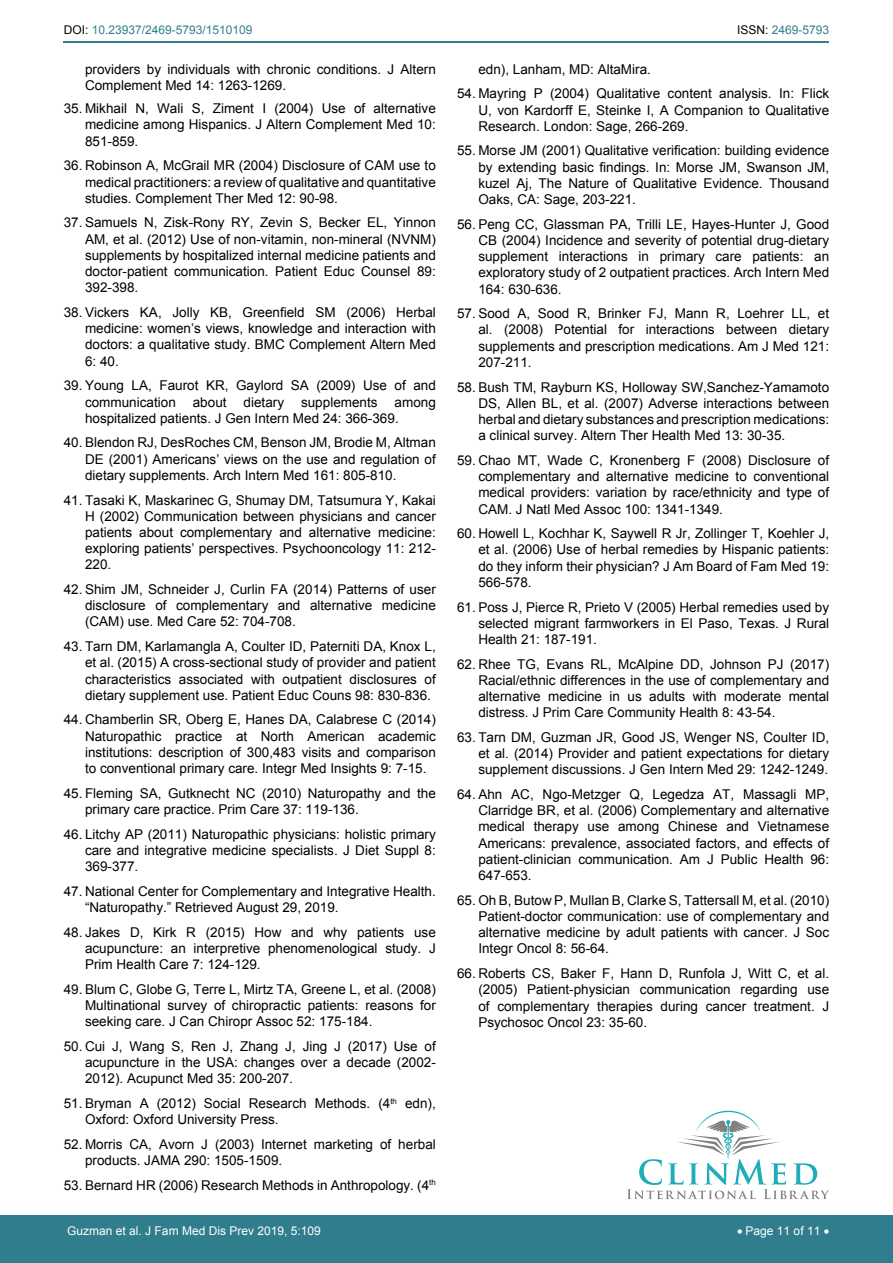
<style>
.page{position:relative;width:893px;height:1263px;background:#fff}
.page>*{position:absolute;margin:0;border:0;box-sizing:border-box;transform-origin:0 0}
.t1{font:13.5px/16.2px "Arial";color:#000;text-align:justify}
.t2{font:12px "Arial";color:#fff}
.t3{font:12px "Arial";color:#30808d}
.s1{color:#000}
</style>
<div class="page">
<hr style="left:64px;top:41px;width:765px;height:2px;background:#30808d">
<div style="left:0;top:1216px;width:893px;height:47px;background:#307d8d"></div>
<svg style="left:627px;top:1111px;width:202px;height:88px"></svg>
<p class="t3" style="left:64px;top:22px;width:190px"><span class="s1">DOI:</span> 10.23937/2469-5793/1510109</p>
<p class="t3" style="left:737px;top:22px;width:94px"><span class="s1">ISSN:</span> 2469-5793</p>
<p class="t1" style="left:85px;top:61px;width:352px">providers by individuals with chronic conditions. J Altern<br>Complement Med 14: 1263-1269.</p>
<p class="t1" style="left:85px;top:101px;width:352px;text-indent:-21px">35. Mikhail N, Wali S, Ziment I (2004) Use of alternative medicine among Hispanics. J Altern Complement Med 10:<br>851-859.</p>
<p class="t1" style="left:85px;top:158px;width:352px;text-indent:-21px">36. Robinson A, McGrail MR (2004) Disclosure of CAM use to medical practitioners: a review of qualitative and quantitative studies. Complement Ther Med 12: 90-98.</p>
<p class="t1" style="left:85px;top:215px;width:352px;text-indent:-21px">37. Samuels N, Zisk-Rony RY, Zevin S, Becker EL, Yinnon AM, et al. (2012) Use of non-vitamin, non-mineral (NVNM) supplements by hospitalized internal medicine patients and doctor-patient communication. Patient Educ Counsel 89:<br>392-398.</p>
<p class="t1" style="left:85px;top:304px;width:352px;text-indent:-21px">38. Vickers KA, Jolly KB, Greenfield SM (2006) Herbal medicine: women’s views, knowledge and interaction with doctors: a qualitative study. BMC Complement Altern Med 6: 40.</p>
<p class="t1" style="left:85px;top:378px;width:352px;text-indent:-21px">39. Young LA, Faurot KR, Gaylord SA (2009) Use of and communication</p>
<p class="t1" style="left:193px;top:394px;width:35px">about</p>
<p class="t1" style="left:244px;top:394px;width:42px">dietary</p>
<p class="t1" style="left:301px;top:394px;width:78px">supplements</p>
<p class="t1" style="left:85px;top:394px;width:352px;text-indent:309px">among hospitalized patients. J Gen Intern Med 24: 366-369.</p>
<p class="t1" style="left:85px;top:435px;width:352px;text-indent:-21px">40. Blendon RJ, DesRoches CM, Benson JM, Brodie M, Altman DE (2001) Americans’ views on the use and regulation of dietary supplements. Arch Intern Med 161: 805-810.</p>
<p class="t1" style="left:85px;top:492px;width:352px;text-indent:-21px">41. Tasaki K, Maskarinec G, Shumay DM, Tatsumura Y, Kakai H (2002) Communication between physicians and cancer patients about complementary and alternative medicine: exploring patients’ perspectives. Psychooncology 11: 212- 220.</p>
<p class="t1" style="left:85px;top:581px;width:352px;text-indent:-21px">42. Shim JM, Schneider J, Curlin FA (2014) Patterns of user disclosure of complementary and alternative medicine (CAM) use. Med Care 52: 704-708.</p>
<p class="t1" style="left:85px;top:638px;width:352px;text-indent:-21px">43. Tarn DM, Karlamangla A, Coulter ID, Paterniti DA, Knox L, et al. (2015) A cross-sectional study of provider and patient characteristics associated with outpatient disclosures of dietary supplement use. Patient Educ Couns 98: 830-836.</p>
<p class="t1" style="left:85px;top:712px;width:352px;text-indent:-21px">44. Chamberlin SR, Oberg E, Hanes DA, Calabrese C (2014)<br>Naturopathic practice at North American academic institutions: description of 300,483 visits and comparison to conventional primary care. Integr Med Insights 9: 7-15.</p>
<p class="t1" style="left:85px;top:785px;width:352px;text-indent:-21px">45. Fleming SA, Gutknecht NC (2010) Naturopathy and the primary care practice. Prim Care 37: 119-136.</p>
<p class="t1" style="left:85px;top:826px;width:352px;text-indent:-21px">46. Litchy AP (2011) Naturopathic physicians: holistic primary care and integrative medicine specialists. J Diet Suppl 8:<br>369-377.</p>
<p class="t1" style="left:85px;top:883px;width:352px;text-indent:-21px">47. National Center for Complementary and Integrative Health. “Naturopathy.” Retrieved August 29, 2019.</p>
<p class="t1" style="left:85px;top:924px;width:352px;text-indent:-21px">48. Jakes D, Kirk R (2015) How and why patients use acupuncture: an interpretive phenomenological study. J Prim Health Care 7: 124-129.</p>
<p class="t1" style="left:85px;top:981px;width:352px;text-indent:-21px">49. Blum C, Globe G, Terre L, Mirtz TA, Greene L, et al. (2008)<br>Multinational survey of chiropractic patients: reasons for seeking care. J Can Chiropr Assoc 52: 175-184.</p>
<p class="t1" style="left:85px;top:1038px;width:352px;text-indent:-21px">50. Cui J, Wang S, Ren J, Zhang J, Jing J (2017) Use of acupuncture in the USA: changes over a decade (2002- 2012). Acupunct Med 35: 200-207.</p>
<p class="t1" style="left:85px;top:1095px;width:352px;text-indent:-21px">51. Bryman A (2012) Social Research Methods. (4<sup>th</sup> edn),<br>Oxford: Oxford University Press.</p>
<p class="t1" style="left:85px;top:1136px;width:352px;text-indent:-21px">52. Morris CA, Avorn J (2003) Internet marketing of herbal products. JAMA 290: 1505-1509.</p>
<p class="t1" style="left:64px;top:1177px;width:374px">53. Bernard HR (2006) Research Methods in Anthropology. (4<sup>th</sup></p>
<p class="t1" style="left:478px;top:61px;width:174px">edn), Lanham, MD: AltaMira.</p>
<p class="t1" style="left:478px;top:86px;width:352px;text-indent:-21px">54. Mayring P (2004) Qualitative content analysis. In: Flick U, von Kardorff E, Steinke I, A Companion to Qualitative Research. London: Sage, 266-269.</p>
<p class="t1" style="left:478px;top:143px;width:352px;text-indent:-21px">55. Morse JM (2001) Qualitative verification: building evidence by extending basic findings. In: Morse JM, Swanson JM, kuzel Aj, The Nature of Qualitative Evidence. Thousand Oaks, CA: Sage, 203-221.</p>
<p class="t1" style="left:478px;top:216px;width:352px;text-indent:-21px">56. Peng CC, Glassman PA, Trilli LE, Hayes-Hunter J, Good CB (2004) Incidence and severity of potential drug-dietary supplement interactions in primary care patients: an exploratory study of 2 outpatient practices. Arch Intern Med 164: 630-636.</p>
<p class="t1" style="left:478px;top:306px;width:352px;text-indent:-21px">57. Sood A, Sood R, Brinker FJ, Mann R, Loehrer LL, et al. (2008) Potential for interactions between dietary supplements and prescription medications. Am J Med 121:<br>207-211.</p>
<p class="t1" style="left:478px;top:379px;width:352px;text-indent:-21px">58. Bush TM, Rayburn KS, Holloway SW,Sanchez-Yamamoto DS, Allen BL, et al. (2007) Adverse interactions between herbal and dietary substances and prescription medications: a clinical survey. Altern Ther Health Med 13: 30-35.</p>
<p class="t1" style="left:478px;top:452px;width:352px;text-indent:-21px">59. Chao MT, Wade C, Kronenberg F (2008) Disclosure of complementary and alternative medicine to conventional medical providers: variation by race/ethnicity and type of CAM. J Natl Med Assoc 100: 1341-1349.</p>
<p class="t1" style="left:478px;top:525px;width:352px;text-indent:-21px">60. Howell L, Kochhar K, Saywell R Jr, Zollinger T, Koehler J, et al. (2006) Use of herbal remedies by Hispanic patients: do they inform their physician? J Am Board of Fam Med 19:<br>566-578.</p>
<p class="t1" style="left:478px;top:599px;width:352px;text-indent:-21px">61. Poss J, Pierce R, Prieto V (2005) Herbal remedies used by selected migrant farmworkers in El Paso, Texas. J Rural Health 21: 187-191.</p>
<p class="t1" style="left:478px;top:656px;width:352px;text-indent:-21px">62. Rhee TG, Evans RL, McAlpine DD, Johnson PJ (2017)<br>Racial/ethnic differences in the use of complementary and alternative medicine in us adults with moderate mental distress. J Prim Care Community Health 8: 43-54.</p>
<p class="t1" style="left:478px;top:729px;width:352px;text-indent:-21px">63. Tarn DM, Guzman JR, Good JS, Wenger NS, Coulter ID, et al. (2014) Provider and patient expectations for dietary supplement discussions. J Gen Intern Med 29: 1242-1249.</p>
<p class="t1" style="left:478px;top:786px;width:352px;text-indent:-21px">64. Ahn AC, Ngo-Metzger Q, Legedza AT, Massagli MP, Clarridge BR, et al. (2006) Complementary and alternative medical therapy use among Chinese and Vietnamese Americans: prevalence, associated factors, and effects of patient-clinician communication. Am J Public Health 96:<br>647-653.</p>
<p class="t1" style="left:478px;top:892px;width:352px;text-indent:-21px">65. Oh B, Butow P, Mullan B, Clarke S, Tattersall M, et al. (2010)<br>Patient-doctor communication: use of complementary and alternative medicine by adult patients with cancer. J Soc Integr Oncol 8: 56-64.</p>
<p class="t1" style="left:478px;top:965px;width:352px;text-indent:-21px">66. Roberts CS, Baker F, Hann D, Runfola J, Witt C, et al. (2005) Patient-physician communication regarding use of complementary therapies during cancer treatment. J Psychosoc Oncol 23: 35-60.</p>
<p class="t2" style="left:67px;top:1222px;width:255px">Guzman et al. J Fam Med Dis Prev 2019, 5:109</p>
<p class="t2" style="left:737px;top:1222px;width:94px">• Page 11 of 11 •</p>
</div>
